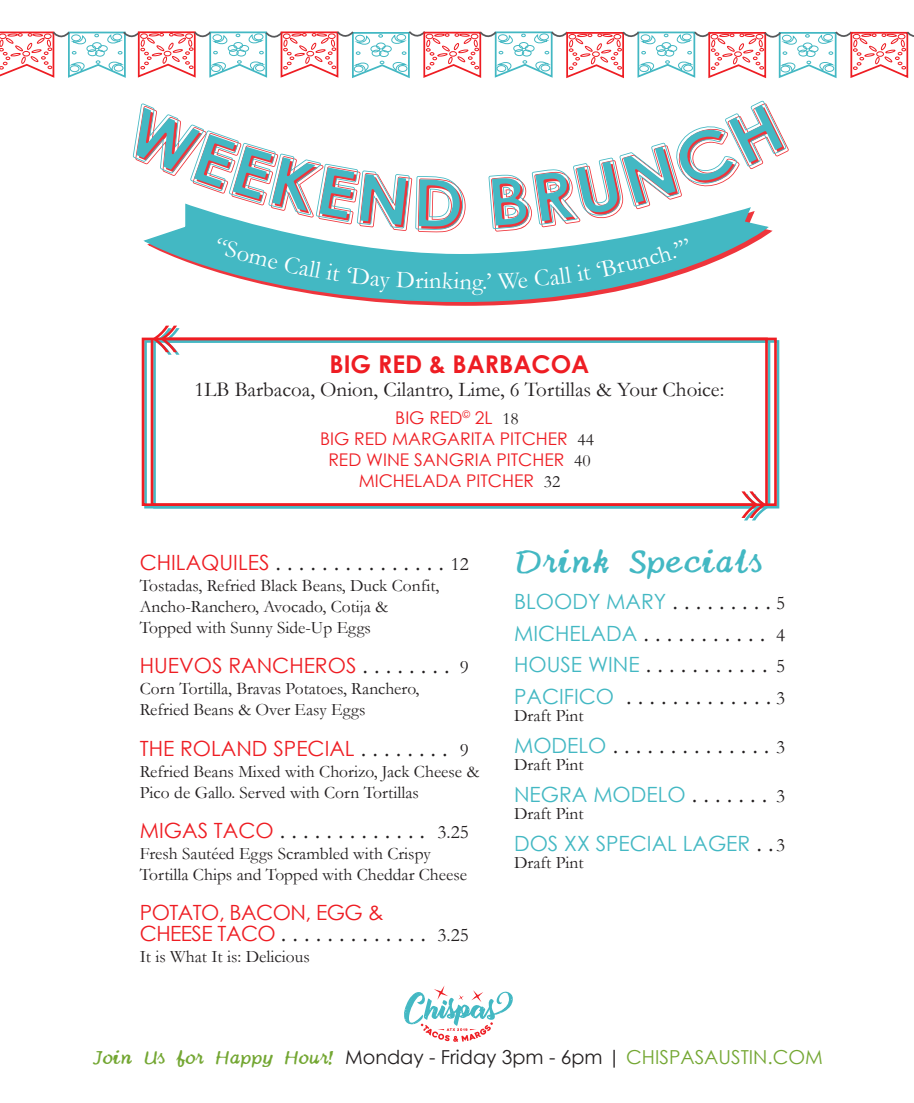
<style>
.page{position:relative;width:914px;height:1103px;background:#fff}
.page>*{position:absolute;margin:0;border:0;box-sizing:border-box;transform-origin:0 0}
.t1{font:33.25px "Canon Type Star 210";color:#43b8c3}
.t2{font:700 24.5px "Century Gothic";color:#ee1d23}
.t3{font:24.5px "Garamond";color:#fff}
.t4{font:21px/31.5px "Century Gothic";color:#231f20}
.t5{font:21px "Garamond";color:#231f20}
.t6{font:21px "Century Gothic";color:#ee1d23}
.t7{font:21px/21px "Century Gothic";letter-spacing:-.025em;color:#ee1d23}
.t8{font:21px "Century Gothic";color:#43b8c3}
.t9{font:19.25px "Century Gothic";color:#231f20}
.t10{font:19.25px "Garamond";color:#231f20}
.t11{font:17.5px/21px "Garamond";color:#231f20}
.t12{font:17.5px/21px "Century Gothic";color:#ee1d23;text-align:center}
.t13{font:4.02px "Malgecito";color:#ee1d23}
.s1{font-family:"Garamond";color:#231f20}
.s2{color:#ee1d23}
.s3{font-family:"Garamond";font-size:19.25px}
.s4{color:#231f20}
.s5{color:#43b8c3}
.s6{font-family:"Garamond";font-size:19.25px;color:#231f20}
.s7{font-family:"Canon Type Star 210";color:#74a733}
.s8{color:#74a733}
</style>
<div class="page">
<svg style="left:391px;top:230px;width:381px;height:76px"></svg>
<svg style="left:143px;top:230px;width:625px;height:73px"></svg>
<svg style="left:741px;top:507px;width:28px;height:13px"></svg>
<svg style="left:149px;top:337px;width:629px;height:170px"></svg>
<svg style="left:152px;top:325px;width:27px;height:30px"></svg>
<svg style="left:404px;top:985px;width:109px;height:56px"></svg>
<svg style="left:0;top:31px;width:914px;height:199px"></svg>
<div style="left:217px;top:237px;width:61px;height:32px;background:#43b8c3"></div>
<svg style="left:284px;top:255px;width:56px;height:26px"></svg>
<svg style="left:347px;top:266px;width:43px;height:26px"></svg>
<svg style="left:396px;top:271px;width:27px;height:17px"></svg>
<svg style="left:429px;top:272px;width:43px;height:17px"></svg>
<svg style="left:483px;top:273px;width:8px;height:16px"></svg>
<svg style="left:497px;top:272px;width:31px;height:17px"></svg>
<svg style="left:534px;top:238px;width:155px;height:49px;background:#61bbc5"></svg>
<h2 class="t3" style="left:423px;top:264px;width:7px">i</h2>
<h2 class="t3" style="left:472px;top:265px;width:12px">g</h2>
<h2 class="t2" style="left:329px;top:345px;width:261px">BIG RED &amp; BARBACOA</h2>
<p class="t5" style="left:195px;top:375px;width:531px">1LB Barbacoa, Onion, Cilantro, Lime, 6 Tortillas &amp; Your Choice:</p>
<p class="t12" style="left:320px;top:407px;width:275px">BIG RED<sup>©</sup> 2L <span class="s1">18<br></span>BIG RED MARGARITA PITCHER <span class="s1">44<br></span>RED WINE SANGRIA PITCHER <span class="s1">40<br></span>MICHELADA PITCHER <span class="s1">32</span></p>
<p class="t4" style="left:140px;top:546px;width:330px"><span class="s2">CHILAQUILES</span> . . . . . . . . . . . . . . . <span class="s3">12</span></p>
<p class="t11" style="left:140px;top:574px;width:301px">Tostadas, Refried Black Beans, Duck Confit,<br>Ancho-Ranchero, Avocado, Cotija &amp;<br>Topped with Sunny Side-Up Eggs</p>
<p class="t6" style="left:140px;top:651px;width:311px">HUEVOS RANCHEROS <span class="s4">. . . . . . . .</span></p>
<p class="t11" style="left:140px;top:677px;width:281px">Corn Tortilla, Bravas Potatoes, Ranchero,<br>Refried Beans &amp; Over Easy Eggs</p>
<p class="t6" style="left:140px;top:733px;width:309px">THE ROLAND SPECIAL <span class="s4">. . . . . . . .</span></p>
<p class="t11" style="left:140px;top:760px;width:341px">Refried Beans Mixed with Chorizo, Jack Cheese &amp;<br>Pico de Gallo. Served with Corn Tortillas</p>
<p class="t4" style="left:140px;top:814px;width:287px"><span class="s2">MIGAS TACO</span> . . . . . . . . . . . . .</p>
<p class="t11" style="left:140px;top:842px;width:329px">Fresh Sautéed Eggs Scrambled with Crispy<br>Tortilla Chips and Topped with Cheddar Cheese</p>
<p class="t7" style="left:140px;top:901px;width:288px">POTATO, BACON, EGG &amp;<br>CHEESE TACO <span class="s4">. . . . . . . . . . . . .</span></p>
<p class="t11" style="left:140px;top:945px;width:171px">It is What It is: Delicious</p>
<p class="t10" style="left:460px;top:654px;width:11px">9</p>
<p class="t10" style="left:460px;top:736px;width:11px">9</p>
<p class="t10" style="left:437px;top:818px;width:33px">3.25</p>
<p class="t10" style="left:437px;top:922px;width:33px">3.25</p>
<p class="t13" style="left:465px;top:1027px;width:4px">9</p>
<h1 class="t1" style="left:514px;top:545px;width:249px">Drink Specials</h1>
<p class="t4" style="left:514px;top:585px;width:272px"><span class="s5">BLOODY MARY</span> . . . . . . . . . <span class="s3">5<br></span><span class="s5">MICHELADA</span> . . . . . . . . . . .<br><span class="s5">HOUSE WINE</span> . . . . . . . . . . . <span class="s3">5<br></span><span class="s5">PACIFICO</span> . . . . . . . . . . . . . <span class="s3">3</span></p>
<p class="t11" style="left:514px;top:704px;width:71px">Draft Pint</p>
<p class="t4" style="left:514px;top:729px;width:272px"><span class="s5">MODELO</span> . . . . . . . . . . . . . . <span class="s3">3</span></p>
<p class="t11" style="left:514px;top:753px;width:71px">Draft Pint</p>
<p class="t8" style="left:514px;top:779px;width:272px">NEGRA MODELO <span class="s4">. . . . . . .</span> <span class="s6">3</span></p>
<p class="t11" style="left:514px;top:802px;width:71px">Draft Pint</p>
<p class="t8" style="left:514px;top:828px;width:272px">DOS XX SPECIAL LAGER <span class="s4">. .</span> <span class="s6">3</span></p>
<p class="t11" style="left:514px;top:851px;width:71px">Draft Pint</p>
<p class="t10" style="left:776px;top:621px;width:11px">4</p>
<p class="t9" style="left:93px;top:1043px;width:731px"><span class="s7">Join Us for Happy Hour!</span> Monday - Friday 3pm - 6pm | <span class="s8">CHISPASAUSTIN.COM</span></p>
</div>
